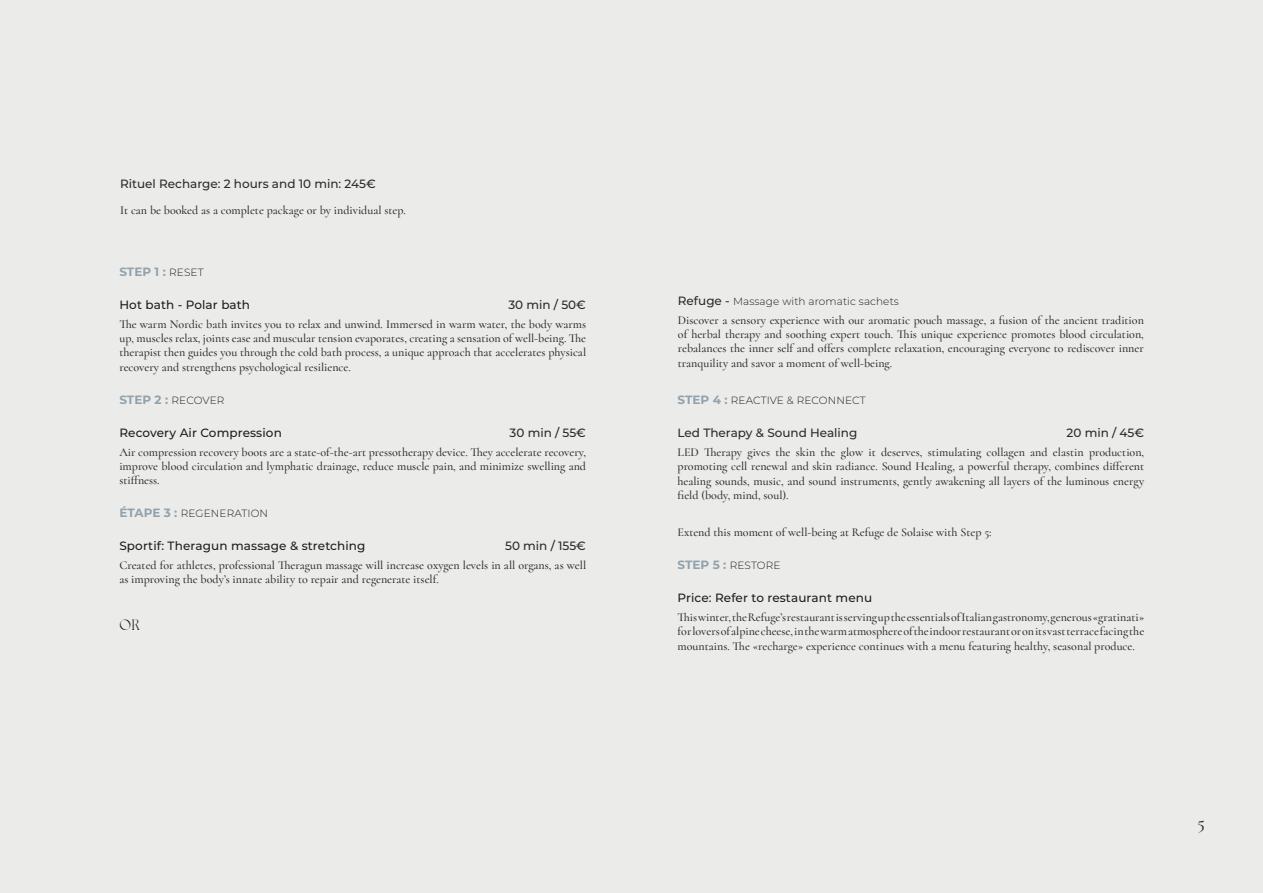
<style>
.page{position:relative;width:1263px;height:893px;background:#ebecea}
.page>*{position:absolute;margin:0;border:0;box-sizing:border-box;transform-origin:0 0}
.t1{font:500 18px "Cormorant";color:#2b2b2a}
.t2{font:15px "Voyage";color:#1d1d1d}
.t3{font:500 12px/14.4px "Cormorant";color:#2b2b2a;text-align:justify}
.t4{font:500 12px "Montserrat";letter-spacing:.01em;color:#1d1d1d}
.t5{font:500 12px "Montserrat";color:#2b2b2a}
.t6{font:700 12px "Montserrat";color:#92a2ac}
.t7{font:300 10.5px "Montserrat";letter-spacing:.01em;color:#1d1d1d}
.s1{font-weight:300;font-size:10.5px;color:#1d1d1d}
.s2{color:#1d1d1d}
.s3{font-weight:700;font-size:12px;color:#92a2ac}
.s4{font-weight:500;font-size:12px;color:#2b2b2a}
</style>
<div class="page">
<p class="t5" style="left:120px;top:175px;width:257px">Rituel Recharge: 2 hours and 10 min: 245€</p>
<p class="t3" style="left:120px;top:202px;width:287px">It can be booked as a complete package or by individual step.</p>
<p class="t6" style="left:119px;top:263px;width:86px">STEP 1 : <span class="s1">RESET</span></p>
<p class="t4" style="left:119px;top:296px;width:132px">Hot bath - Polar bath</p>
<p class="t5" style="left:508px;top:296px;width:79px">30 min <span class="s2">/</span> 50€</p>
<p class="t3" style="left:119px;top:316px;width:468px">The warm Nordic bath invites you to relax and unwind. Immersed in warm water, the body warms up, muscles relax, joints ease and muscular tension evaporates, creating a sensation of well-being. The therapist then guides you through the cold bath process, a unique approach that accelerates physical recovery and strengthens psychological resilience.</p>
<p class="t7" style="left:119px;top:393px;width:106px"><span class="s3">STEP 2 :</span> RECOVER</p>
<p class="t4" style="left:119px;top:424px;width:164px">Recovery Air Compression</p>
<p class="t5" style="left:510px;top:424px;width:78px">30 min <span class="s2">/</span> 55€</p>
<p class="t3" style="left:119px;top:444px;width:468px">Air compression recovery boots are a state-of-the-art pressotherapy device. They accelerate recovery, improve blood circulation and lymphatic drainage, reduce muscle pain, and minimize swelling and stiffness.</p>
<p class="t7" style="left:119px;top:506px;width:150px"><span class="s3">ÉTAPE 3 :</span> REGENERATION</p>
<p class="t4" style="left:119px;top:538px;width:248px">Sportif: Theragun massage &amp; stretching</p>
<p class="t5" style="left:505px;top:538px;width:82px">50 min <span class="s2">/</span> 155€</p>
<p class="t3" style="left:119px;top:558px;width:468px">Created for athletes, professional Theragun massage will increase oxygen levels in all organs, as well as improving the body’s innate ability to repair and regenerate itself.</p>
<p class="t2" style="left:119px;top:615px;width:22px">OR</p>
<p class="t7" style="left:678px;top:294px;width:223px"><span class="s4">Refuge -</span> Massage with aromatic sachets</p>
<p class="t3" style="left:678px;top:312px;width:467px">Discover a sensory experience with our aromatic pouch massage, a fusion of the ancient tradition of herbal therapy and soothing expert touch. This unique experience promotes blood circulation, rebalances the inner self and offers complete relaxation, encouraging everyone to rediscover inner tranquility and savor a moment of well-being.</p>
<p class="t7" style="left:677px;top:393px;width:190px"><span class="s3">STEP 4 :</span> REACTIVE &amp; RECONNECT</p>
<p class="t5" style="left:677px;top:424px;width:181px">Led Therapy &amp; Sound Healing</p>
<p class="t5" style="left:1066px;top:424px;width:79px">20 min <span class="s2">/</span> 45€</p>
<p class="t3" style="left:677px;top:445px;width:468px">LED Therapy gives the skin the glow it deserves, stimulating collagen and elastin production, promoting cell renewal and skin radiance. Sound Healing, a powerful therapy, combines different healing sounds, music, and sound instruments, gently awakening all layers of the luminous energy field (body, mind, soul).</p>
<p class="t3" style="left:677px;top:525px;width:316px">Extend this moment of well-being at Refuge de Solaise with Step 5:</p>
<p class="t7" style="left:677px;top:558px;width:104px"><span class="s3">STEP 5 :</span> RESTORE</p>
<p class="t4" style="left:677px;top:590px;width:196px">Price: Refer to restaurant menu</p>
<p class="t3" style="left:677px;top:610px;width:468px">This winter, the Refuge’s restaurant is serving up the essentials of Italian gastronomy, generous «gratinati» for lovers of alpine cheese, in the warm atmosphere of the indoor restaurant or on its vast terrace facing the mountains. The «recharge» experience continues with a menu featuring healthy, seasonal produce.</p>
<h1 class="t1" style="left:1197px;top:812px;width:9px">5</h1>
</div>
